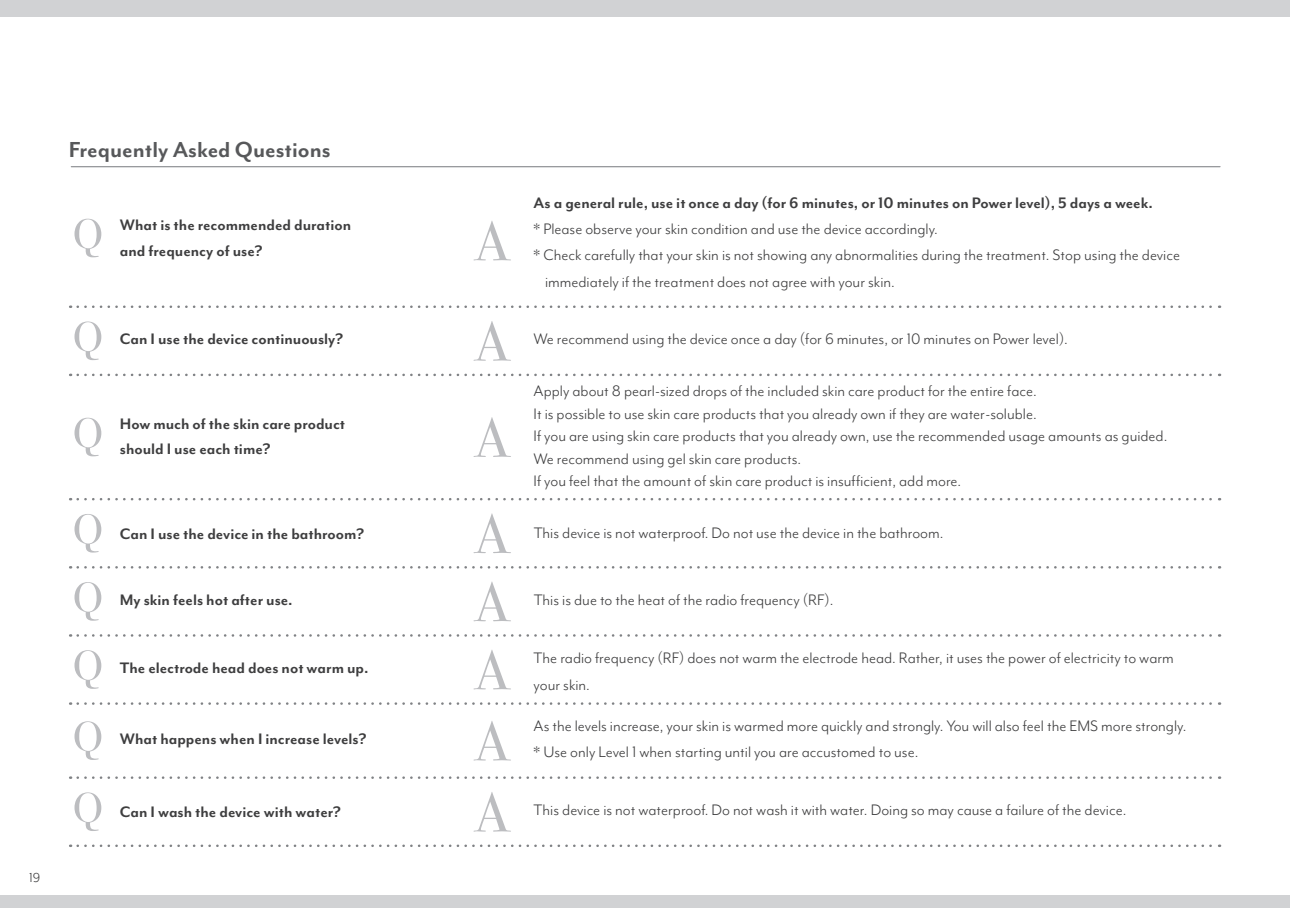
<style>
.page{position:relative;width:1290px;height:908px;background:#fff}
.page>*{position:absolute;margin:0;border:0;box-sizing:border-box;transform-origin:0 0}
.t1{font:700 25px "Mr Eaves Mod OT";color:#57585a}
.t2{font:17.5px/22.5px "Mr Eaves Mod OT";color:#3e3e3f}
.t3{font:700 17.5px/25px "Mr Eaves Mod OT";color:#3e3e3f}
.t4{font:15px "Mr Eaves Mod OT";color:#3e3e3f}
</style>
<div class="page">
<div style="left:0;top:0;width:1290px;height:16px;background:#d1d2d4"></div>
<div style="left:0;top:895px;width:1290px;height:12px;background:#d1d2d4"></div>
<svg style="left:78px;top:373px;width:1142px;height:3px"></svg>
<svg style="left:78px;top:498px;width:1142px;height:2px"></svg>
<hr style="left:71px;top:166px;width:1149px;height:1px;background:#939598">
<svg style="left:74px;top:218px;width:27px;height:39px"></svg>
<svg style="left:473px;top:221px;width:38px;height:39px"></svg>
<svg style="left:74px;top:417px;width:27px;height:39px"></svg>
<svg style="left:475px;top:417px;width:33px;height:39px"></svg>
<svg style="left:74px;top:514px;width:27px;height:38px"></svg>
<svg style="left:473px;top:513px;width:38px;height:40px"></svg>
<svg style="left:78px;top:566px;width:1142px;height:2px"></svg>
<svg style="left:74px;top:582px;width:27px;height:38px"></svg>
<svg style="left:473px;top:581px;width:38px;height:40px"></svg>
<svg style="left:78px;top:634px;width:1142px;height:2px"></svg>
<svg style="left:74px;top:650px;width:27px;height:38px"></svg>
<svg style="left:473px;top:650px;width:38px;height:39px"></svg>
<svg style="left:78px;top:702px;width:1142px;height:2px"></svg>
<svg style="left:78px;top:305px;width:1142px;height:3px"></svg>
<svg style="left:74px;top:321px;width:27px;height:39px"></svg>
<svg style="left:474px;top:321px;width:37px;height:39px"></svg>
<svg style="left:74px;top:721px;width:27px;height:38px"></svg>
<svg style="left:474px;top:721px;width:37px;height:39px"></svg>
<svg style="left:78px;top:776px;width:1142px;height:2px"></svg>
<svg style="left:74px;top:792px;width:27px;height:38px"></svg>
<svg style="left:474px;top:792px;width:37px;height:39px"></svg>
<svg style="left:78px;top:844px;width:1142px;height:2px"></svg>
<p class="t4" style="left:29px;top:868px;width:13px">19</p>
<h1 class="t1" style="left:69px;top:135px;width:263px">Frequently Asked Questions</h1>
<p class="t3" style="left:120px;top:213px;width:233px">What is the recommended duration and frequency of use?</p>
<p class="t3" style="left:534px;top:190px;width:621px">As a general rule, use it once a day (for 6 minutes, or 10 minutes on Power level), 5 days a week.</p>
<p class="t2" style="left:534px;top:218px;width:406px">* Please observe your skin condition and use the device accordingly.</p>
<p class="t2" style="left:534px;top:244px;width:648px">* Check carefully that your skin is not showing any abnormalities during the treatment. Stop using the device</p>
<p class="t2" style="left:545px;top:270px;width:351px">immediately if the treatment does not agree with your skin.</p>
<p class="t3" style="left:120px;top:326px;width:225px">Can I use the device continuously?</p>
<p class="t2" style="left:534px;top:328px;width:536px">We recommend using the device once a day (for 6 minutes, or 10 minutes on Power level).</p>
<p class="t3" style="left:120px;top:411px;width:227px">How much of the skin care product should I use each time?</p>
<p class="t2" style="left:534px;top:380px;width:635px">Apply about 8 pearl-sized drops of the included skin care product for the entire face.<br>It is possible to use skin care products that you already own if they are water-soluble.<br>If you are using skin care products that you already own, use the recommended usage amounts as guided.<br>We recommend using gel skin care products.<br>If you feel that the amount of skin care product is insufficient, add more.</p>
<p class="t3" style="left:120px;top:521px;width:246px">Can I use the device in the bathroom?</p>
<p class="t2" style="left:534px;top:521px;width:411px">This device is not waterproof. Do not use the device in the bathroom.</p>
<p class="t3" style="left:120px;top:587px;width:174px">My skin feels hot after use.</p>
<p class="t2" style="left:534px;top:588px;width:301px">This is due to the heat of the radio frequency (RF).</p>
<p class="t3" style="left:120px;top:655px;width:250px">The electrode head does not warm up.</p>
<p class="t2" style="left:534px;top:644px;width:642px;line-height:26.2px">The radio frequency (RF) does not warm the electrode head. Rather, it uses the power of electricity to warm your skin.</p>
<p class="t3" style="left:120px;top:726px;width:248px">What happens when I increase levels?</p>
<p class="t2" style="left:534px;top:712px;width:654px;line-height:26.2px">As the levels increase, your skin is warmed more quickly and strongly. You will also feel the EMS more strongly. * Use only Level 1 when starting until you are accustomed to use.</p>
<p class="t3" style="left:120px;top:798px;width:223px">Can I wash the device with water?</p>
<p class="t2" style="left:534px;top:798px;width:594px">This device is not waterproof. Do not wash it with water. Doing so may cause a failure of the device.</p>
</div>
